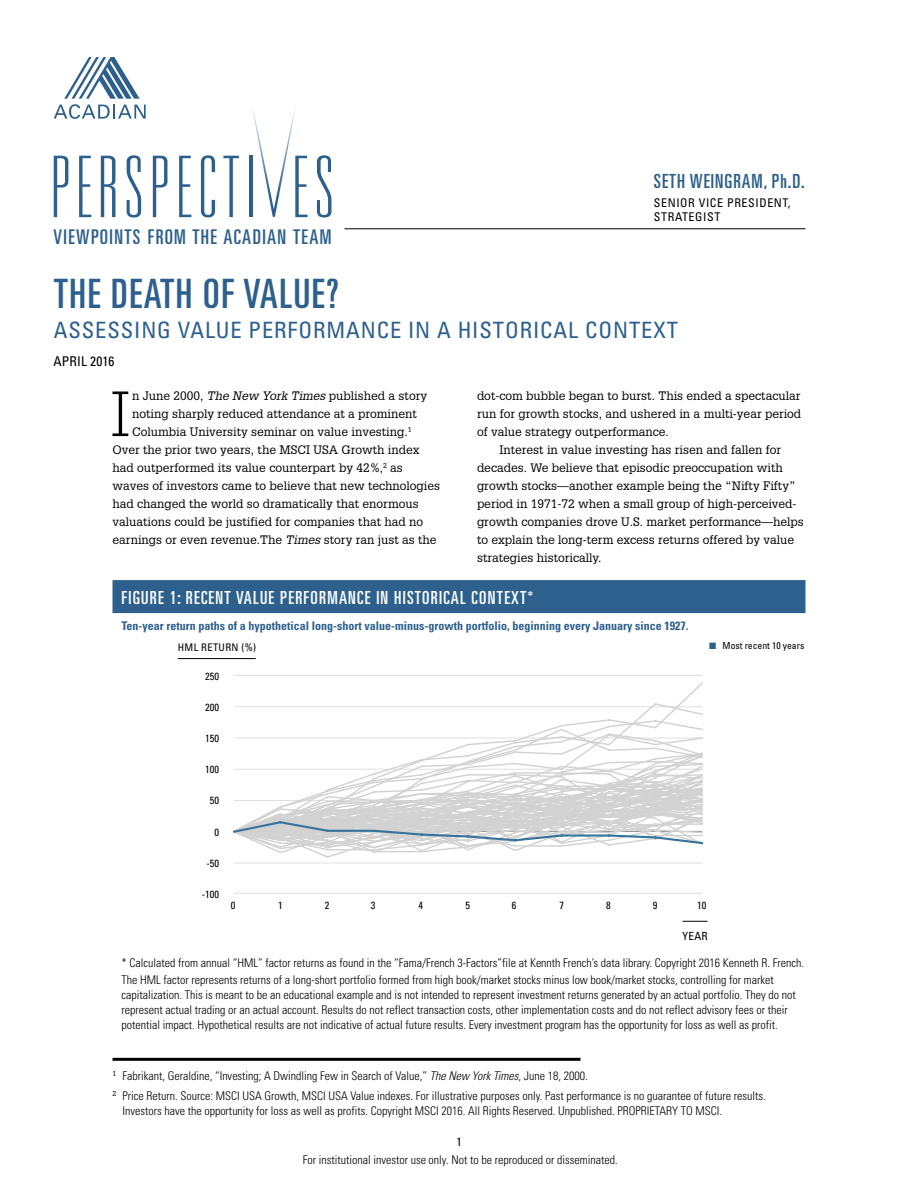
<style>
.page{position:relative;width:918px;height:1188px;background:#fff}
.page>*{position:absolute;margin:0;border:0;box-sizing:border-box;transform-origin:0 0}
.body-first{font:300 62.25px "Glypha LT Std";color:#000}
.document-title{font:ultra-condensed 40.5px "Univers LT Std";letter-spacing:.04em;color:#2d608c}
.document_title_subhe{font:condensed 22.5px "Univers LT Std";letter-spacing:.04em;color:#2d608c}
.t1{font:ultra-condensed 20.25px "Univers LT Std";letter-spacing:.07em;color:#2d608c}
.team-name{font:ultra-condensed 19.5px "Univers LT Std";letter-spacing:.05em;color:#2d608b}
.chart-header{font:ultra-condensed 18px "Univers LT Std";letter-spacing:.07em;color:#fff}
.date{font:condensed 13.5px "Univers LT Std";letter-spacing:.01em;color:#000}
.chart-disclosure{font:300 condensed 12px/15px "Univers LT Std";color:#000}
.body-first-2{font:12px/18px "Glypha LT Std";color:#000;text-align:justify}
.body{font:12px/18px "Glypha LT Std";color:#000}
.footnote_next_paragr{font:300 condensed 12px/15px "Univers LT Std";color:#000}
.chart-description{font:700 condensed 12px "Univers LT Std";color:#2d608c}
.footnote{font:300 condensed 12px "Univers LT Std";color:#000}
.bio-title{font:condensed 12px/13.5px "Univers LT Std";letter-spacing:.05em;color:#000}
.t2{font:condensed 11.25px "Univers LT Std";color:#000}
.t3{font:condensed 10.5px "Univers LT Std";letter-spacing:.03em;color:#000}
.t4{font:condensed 10.35px "Univers LT Std";color:#000}
.t5{font:condensed 9.75px "Univers LT Std";color:#000}
.s1{font-style:italic}
</style>
<div class="page">
<svg style="left:54px;top:156px;width:14px;height:61px"></svg>
<svg style="left:79px;top:156px;width:12px;height:61px"></svg>
<svg style="left:101px;top:156px;width:14px;height:61px"></svg>
<svg style="left:127px;top:155px;width:14px;height:62px"></svg>
<svg style="left:153px;top:156px;width:14px;height:61px"></svg>
<svg style="left:179px;top:156px;width:12px;height:61px"></svg>
<svg style="left:201px;top:155px;width:14px;height:63px"></svg>
<svg style="left:223px;top:156px;width:16px;height:61px"></svg>
<hr style="left:249px;top:156px;width:3px;height:61px;background:#2d608c">
<svg style="left:317px;top:155px;width:15px;height:62px"></svg>
<svg style="left:251px;top:108px;width:57px;height:109px"></svg>
<hr style="left:345px;top:229px;width:461px;height:1px;background:#000">
<svg style="left:54px;top:57px;width:92px;height:62px"></svg>
<div style="left:112px;top:580px;width:694px;height:33px;background:#2d608c"></div>
<hr style="left:178px;top:658px;width:78px;height:1px;background:#000">
<hr style="left:234px;top:893px;width:468px;height:1px;background:#e0e0e0">
<hr style="left:234px;top:863px;width:468px;height:1px;background:#e0e0e0">
<hr style="left:234px;top:675px;width:468px;height:1px;background:#e0e0e0">
<svg style="left:234px;top:702px;width:469px;height:26px"></svg>
<svg style="left:234px;top:728px;width:469px;height:23px"></svg>
<svg style="left:233px;top:751px;width:470px;height:107px"></svg>
<svg style="left:683px;top:921px;width:25px;height:1px"></svg>
<hr style="left:112px;top:1058px;width:468px;height:3px;background:#000">
<p class="team-name" style="left:654px;top:170px;width:152px">SETH WEINGRAM, Ph.D.</p>
<p class="t1" style="left:53px;top:225px;width:280px">VIEWPOINTS FROM THE ACADIAN TEAM</p>
<p class="bio-title" style="left:654px;top:196px;width:138px">SENIOR VICE PRESIDENT,<br>STRATEGIST</p>
<p class="document-title" style="left:54px;top:271px;width:287px">THE DEATH OF VALUE?</p>
<p class="document_title_subhe" style="left:54px;top:316px;width:626px">ASSESSING VALUE PERFORMANCE IN A HISTORICAL CONTEXT</p>
<p class="date" style="left:53px;top:353px;width:63px">APRIL 2016</p>
<p class="body-first" style="left:111px;top:379px;width:20px">I</p>
<p class="body-first-2" style="left:132px;top:387px;width:297px">n June 2000, <span class="s1">The New York Times</span> published a story</p>
<p class="body-first-2" style="left:477px;top:387px;width:326px">dot-com bubble began to burst. This ended a spectacular run for growth stocks, and ushered in a multi-year period of value strategy outperformance.</p>
<p class="body" style="left:477px;top:441px;width:328px;text-indent:22px">Interest in value investing has risen and fallen for decades. We believe that episodic preoccupation with growth stocks—another example being the “Nifty Fifty” period in 1971-72 when a small group of high-perceived&shy;growth companies drove U.S. market performance—helps to explain the long-term excess returns offered by value strategies historically.</p>
<p class="chart-header" style="left:122px;top:587px;width:413px">FIGURE 1: RECENT VALUE PERFORMANCE IN HISTORICAL CONTEXT*</p>
<p class="chart-description" style="left:122px;top:618px;width:569px">Ten-year return paths of a hypothetical long-short value-minus-growth portfolio, beginning every January since 1927.</p>
<p class="body-first-2" style="left:132px;top:405px;width:286px">noting sharply reduced attendance at a prominent</p>
<p class="body-first-2" style="left:132px;top:423px;width:281px">Columbia University seminar on value investing.<sup>1</sup></p>
<p class="body-first-2" style="left:112px;top:441px;width:308px">Over the prior two years, the MSCI USA Growth index</p>
<p class="body-first-2" style="left:112px;top:459px;width:292px">had outperformed its value counterpart by 42%, <sup>2</sup> as</p>
<p class="body-first-2" style="left:112px;top:477px;width:329px">waves of investors came to believe that new technologies</p>
<p class="body-first-2" style="left:112px;top:495px;width:308px">had changed the world so dramatically that enormous</p>
<p class="body-first-2" style="left:112px;top:513px;width:312px">valuations could be justified for companies that had no</p>
<p class="body-first-2" style="left:112px;top:531px;width:326px">earnings or even revenue.The <span class="s1">Times</span> story ran just as the</p>
<p class="t3" style="left:178px;top:640px;width:80px">HML RETURN (%)</p>
<p class="t4" style="left:205px;top:669px;width:15px">250</p>
<p class="t4" style="left:205px;top:701px;width:15px">200</p>
<p class="t4" style="left:205px;top:732px;width:15px">150</p>
<p class="t4" style="left:205px;top:763px;width:15px">100</p>
<p class="t4" style="left:210px;top:794px;width:11px">50</p>
<p class="t4" style="left:214px;top:825px;width:6px">0</p>
<p class="t4" style="left:206px;top:857px;width:14px">-50</p>
<p class="t4" style="left:202px;top:888px;width:19px">-100</p>
<p class="t4" style="left:231px;top:899px;width:6px">0</p>
<p class="t4" style="left:278px;top:899px;width:6px">1</p>
<p class="t4" style="left:325px;top:899px;width:6px">2</p>
<p class="t4" style="left:371px;top:899px;width:6px">3</p>
<p class="t4" style="left:419px;top:899px;width:6px">4</p>
<p class="t4" style="left:465px;top:899px;width:6px">5</p>
<p class="t4" style="left:512px;top:899px;width:6px">6</p>
<p class="t4" style="left:559px;top:899px;width:6px">7</p>
<p class="t4" style="left:606px;top:899px;width:6px">8</p>
<p class="t4" style="left:653px;top:899px;width:6px">9</p>
<p class="t4" style="left:697px;top:899px;width:11px">10</p>
<p class="t2" style="left:683px;top:929px;width:27px">YEAR</p>
<p class="t5" style="left:723px;top:639px;width:83px">Most recent 10 years</p>
<p class="chart-disclosure" style="left:122px;top:955px;width:684px">* Calculated from annual “HML” factor returns as found in the “Fama/French 3-Factors”file at Kennth French’s data library. Copyright 2016 Kenneth R. French.</p>
<p class="chart-disclosure" style="left:122px;top:972px;width:676px">The HML factor represents returns of a long-short portfolio formed from high book/market stocks minus low book/market stocks, controlling for market capitalization. This is meant to be an educational example and is not intended to represent investment returns generated by an actual portfolio. They do not represent actual trading or an actual account. Results do not reflect transaction costs, other implementation costs and do not reflect advisory fees or their potential impact. Hypothetical results are not indicative of actual future results. Every investment program has the opportunity for loss as well as profit.</p>
<p class="footnote" style="left:112px;top:1069px;width:477px"><sup>1</sup> Fabrikant, Geraldine, “Investing; A Dwindling Few in Search of Value,” <span class="s1">The New York Times</span>, June 18, 2000.</p>
<p class="footnote_next_paragr" style="left:122px;top:1088px;width:645px;text-indent:-10px"><sup>2</sup> Price Return. Source: MSCI USA Growth, MSCI USA Value indexes. For illustrative purposes only. Past performance is no guarantee of future results.<br>Investors have the opportunity for loss as well as profits. Copyright MSCI 2016. All Rights Reserved. Unpublished. PROPRIETARY TO MSCI.</p>
<p class="bio-title" style="left:456px;top:1135px;width:7px">1</p>
<p class="chart-disclosure" style="left:303px;top:1152px;width:317px">For institutional investor use only. Not to be reproduced or disseminated.</p>
</div>
